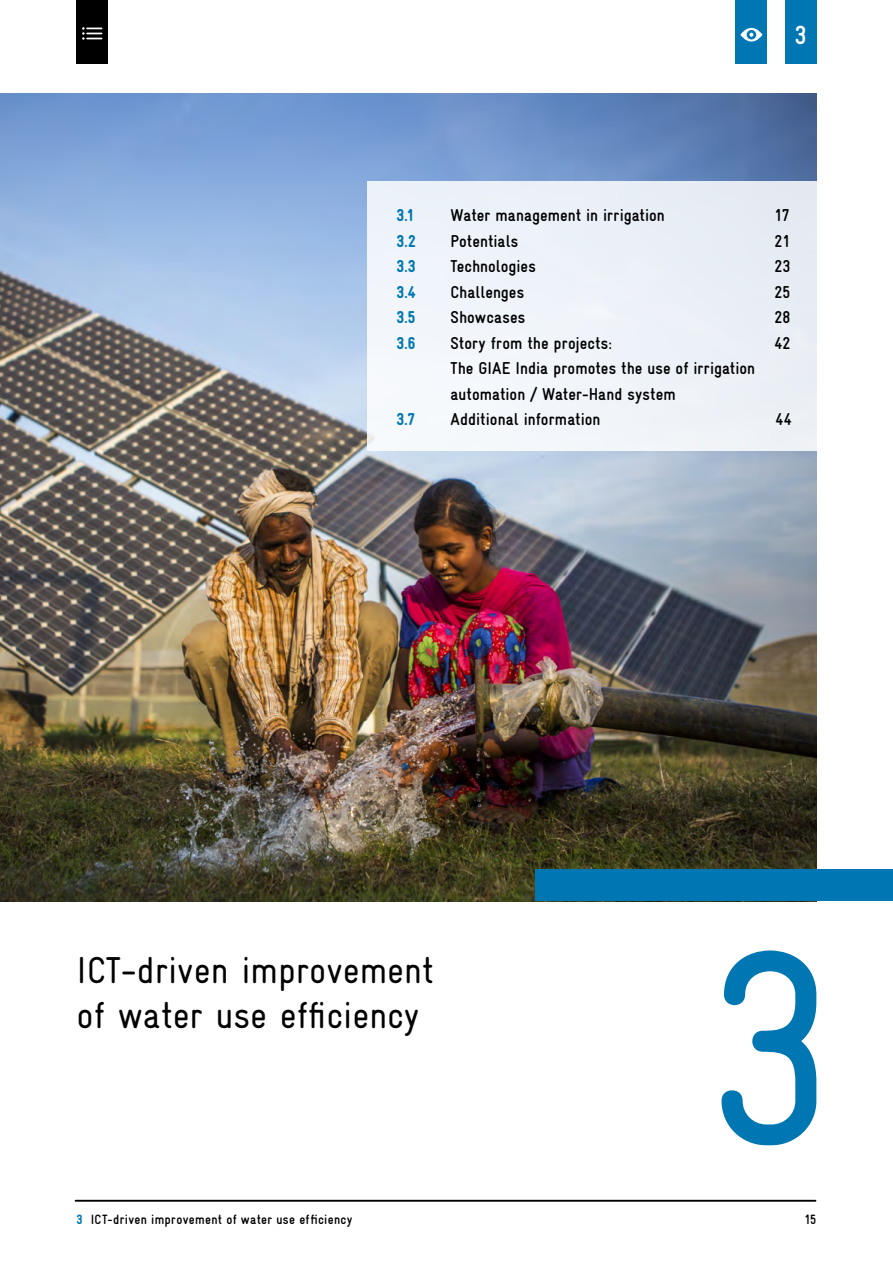
<style>
.page{position:relative;width:893px;height:1263px;background:#fff}
.page>*{position:absolute;margin:0;border:0;box-sizing:border-box;transform-origin:0 0}
.Einleitungstext{font:277.5px "Gravur Condensed";color:#0077b2}
.Openerseiten{font:37.5px/45px "Gravur Condensed";color:#000}
.t1{font:700 26.25px "Gravur Condensed";color:#fff}
.Kapitelinhaltsverzei{font:700 17.25px/25.5px "Gravur Condensed";color:#000}
.Kapitelinhaltsverzei-2{font:900 17.25px "Gravur Condensed";color:#0077b2}
.t2{font:700 13.5px "Gravur Condensed";letter-spacing:.025em;color:#000}
.s1{font-weight:900;color:#0077b2}
</style>
<div class="page">
<hr style="left:76px;top:1200px;width:739px;height:2px;background:#000">
<div style="left:785px;top:0;width:31px;height:64px;background:#0077b2"></div>
<div style="left:736px;top:0;width:31px;height:64px;background:#0077b2"></div>
<svg style="left:740px;top:28px;width:22px;height:14px"></svg>
<div style="left:77px;top:0;width:31px;height:64px;background:#000"></div>
<svg style="left:82px;top:27px;width:20px;height:13px"></svg>
<img style="left:0;top:94px;width:816px;height:807px">
<div style="left:536px;top:869px;width:357px;height:32px;background:#0077b2"></div>
<div style="left:368px;top:181px;width:525px;height:269px;background:linear-gradient(to right,#eef3fa,#f2f5f8)"></div>
<h3 class="t1" style="left:795px;top:21px;width:14px">3</h3>
<p class="Kapitelinhaltsverzei-2" style="left:396px;top:206px;width:19px">3.1</p>
<p class="Kapitelinhaltsverzei" style="left:450px;top:203px;width:216px">Water management in irrigation</p>
<p class="Kapitelinhaltsverzei" style="left:775px;top:203px;width:17px">17</p>
<p class="Kapitelinhaltsverzei-2" style="left:396px;top:231px;width:21px">3.2</p>
<p class="Kapitelinhaltsverzei" style="left:450px;top:228px;width:69px">Potentials</p>
<p class="Kapitelinhaltsverzei" style="left:774px;top:228px;width:17px">21</p>
<p class="Kapitelinhaltsverzei-2" style="left:396px;top:257px;width:21px">3.3</p>
<p class="Kapitelinhaltsverzei" style="left:451px;top:254px;width:87px">Technologies</p>
<p class="Kapitelinhaltsverzei" style="left:774px;top:254px;width:18px">23</p>
<p class="Kapitelinhaltsverzei-2" style="left:396px;top:282px;width:21px">3.4</p>
<p class="Kapitelinhaltsverzei" style="left:450px;top:279px;width:75px">Challenges</p>
<p class="Kapitelinhaltsverzei" style="left:774px;top:279px;width:17px">25</p>
<p class="Kapitelinhaltsverzei-2" style="left:396px;top:308px;width:21px">3.5</p>
<p class="Kapitelinhaltsverzei" style="left:450px;top:305px;width:76px">Showcases</p>
<p class="Kapitelinhaltsverzei" style="left:774px;top:305px;width:18px">28</p>
<p class="Kapitelinhaltsverzei-2" style="left:396px;top:333px;width:21px">3.6</p>
<p class="Kapitelinhaltsverzei" style="left:450px;top:330px;width:163px">Story from the projects:</p>
<p class="Kapitelinhaltsverzei" style="left:774px;top:330px;width:18px">42</p>
<p class="Kapitelinhaltsverzei" style="left:450px;top:356px;width:306px">The GIAE India promotes the use of irrigation automation / Water-Hand system</p>
<p class="Kapitelinhaltsverzei-2" style="left:396px;top:410px;width:20px">3.7</p>
<p class="Kapitelinhaltsverzei" style="left:450px;top:407px;width:151px">Additional information</p>
<p class="Kapitelinhaltsverzei" style="left:775px;top:407px;width:18px">44</p>
<p class="Openerseiten" style="left:77px;top:948px;width:359px">ICT-driven improvement of water use efficiency</p>
<p class="Einleitungstext" style="left:702px;top:895px;width:135px">3</p>
<p class="t2" style="left:77px;top:1212px;width:277px"><span class="s1">3</span> ICT-driven improvement of water use efficiency</p>
<p class="t2" style="left:804px;top:1212px;width:14px">15</p>
</div>
